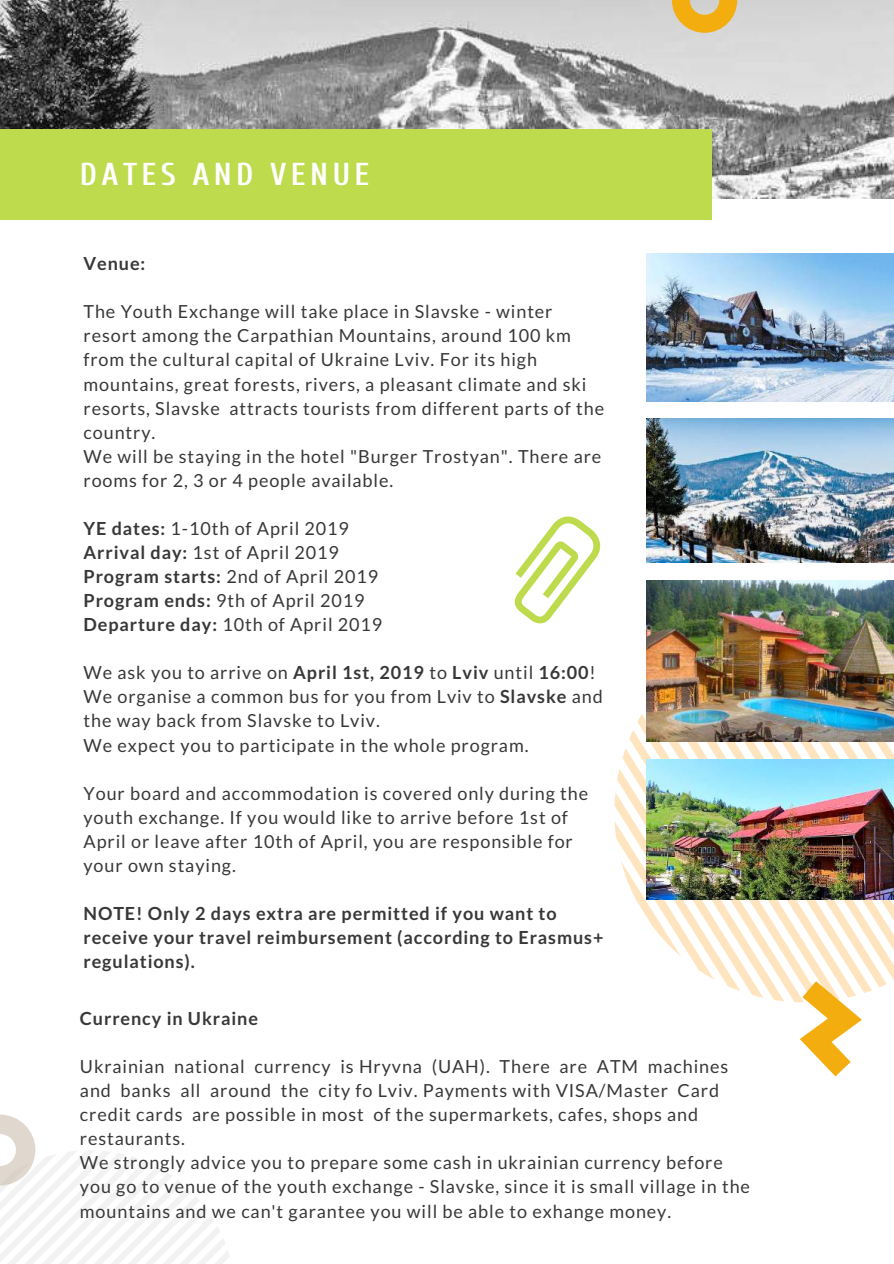
<style>
.page{position:relative;width:894px;height:1264px;background:#fff}
.page>*{position:absolute;margin:0;border:0;box-sizing:border-box;transform-origin:0 0}
.t1{font:700 31.5px "Cuprum";letter-spacing:.14em;color:#fff}
.t2{font:18px/24px "Lato";letter-spacing:.05em;color:#383838}
.t3{font:700 18px/24px "Lato";letter-spacing:.05em;color:#383838}
.s1{font-weight:700}
</style>
<div class="page">
<svg style="left:614px;top:714px;width:279px;height:287px"></svg>
<img style="left:0;top:0;width:893px;height:198px">
<div style="left:0;top:130px;width:711px;height:90px;background:#bedb4d"></div>
<svg style="left:0;top:1114px;width:229px;height:149px"></svg>
<svg style="left:671px;top:0;width:66px;height:33px"></svg>
<svg style="left:776px;top:979px;width:100px;height:98px"></svg>
<img style="left:646px;top:253px;width:247px;height:149px">
<img style="left:646px;top:418px;width:247px;height:144px">
<img style="left:646px;top:580px;width:247px;height:161px">
<svg style="left:514px;top:516px;width:87px;height:108px"></svg>
<img style="left:646px;top:759px;width:247px;height:140px">
<h1 class="t1" style="left:80px;top:157px;width:291px">DATES AND VENUE</h1>
<p class="t3" style="left:83px;top:251px;width:63px">Venue:</p>
<p class="t2" style="left:83px;top:299px;width:522px">The Youth Exchange will take place in Slavske - winter resort among the Carpathian Mountains, around 100 km from the cultural capital of Ukraine Lviv. For its high mountains, great forests, rivers, a pleasant climate and ski resorts, Slavske attracts tourists from different parts of the country.<br>We will be staying in the hotel "Burger Trostyan". There are rooms for 2, 3 or 4 people available.</p>
<p class="t2" style="left:83px;top:516px;width:300px"><span class="s1">YE dates:</span> 1-10th of April 2019<br><span class="s1">Arrival day:</span> 1st of April 2019<br><span class="s1">Program starts:</span> 2nd of April 2019<br><span class="s1">Program ends:</span> 9th of April 2019<br><span class="s1">Departure day:</span> 10th of April 2019</p>
<p class="t2" style="left:83px;top:660px;width:520px">We ask you to arrive on <span class="s1">April 1st, 2019</span> to <span class="s1">Lviv</span> until <span class="s1">16:00</span>!<br>We organise a common bus for you from Lviv to <span class="s1">Slavske</span> and the way back from Slavske to Lviv.<br>We expect you to participate in the whole program.</p>
<p class="t2" style="left:83px;top:780px;width:506px">Your board and accommodation is covered only during the youth exchange. If you would like to arrive before 1st of April or leave after 10th of April, you are responsible for your own staying.</p>
<p class="t3" style="left:83px;top:901px;width:521px">NOTE! Only 2 days extra are permitted if you want to receive your travel reimbursement (according to Erasmus+ regulations).</p>
<p class="t3" style="left:80px;top:1005px;width:179px">Currency in Ukraine</p>
<p class="t2" style="left:80px;top:1053px;width:671px">Ukrainian national currency is Hryvna (UAH). There are ATM machines and banks all around the city fo Lviv. Payments with VISA/Master Card credit cards are possible in most of the supermarkets, cafes, shops and restaurants.<br>We strongly advice you to prepare some cash in ukrainian currency before you go to venue of the youth exchange - Slavske, since it is small village in the mountains and we can't garantee you will be able to exhange money.</p>
</div>
